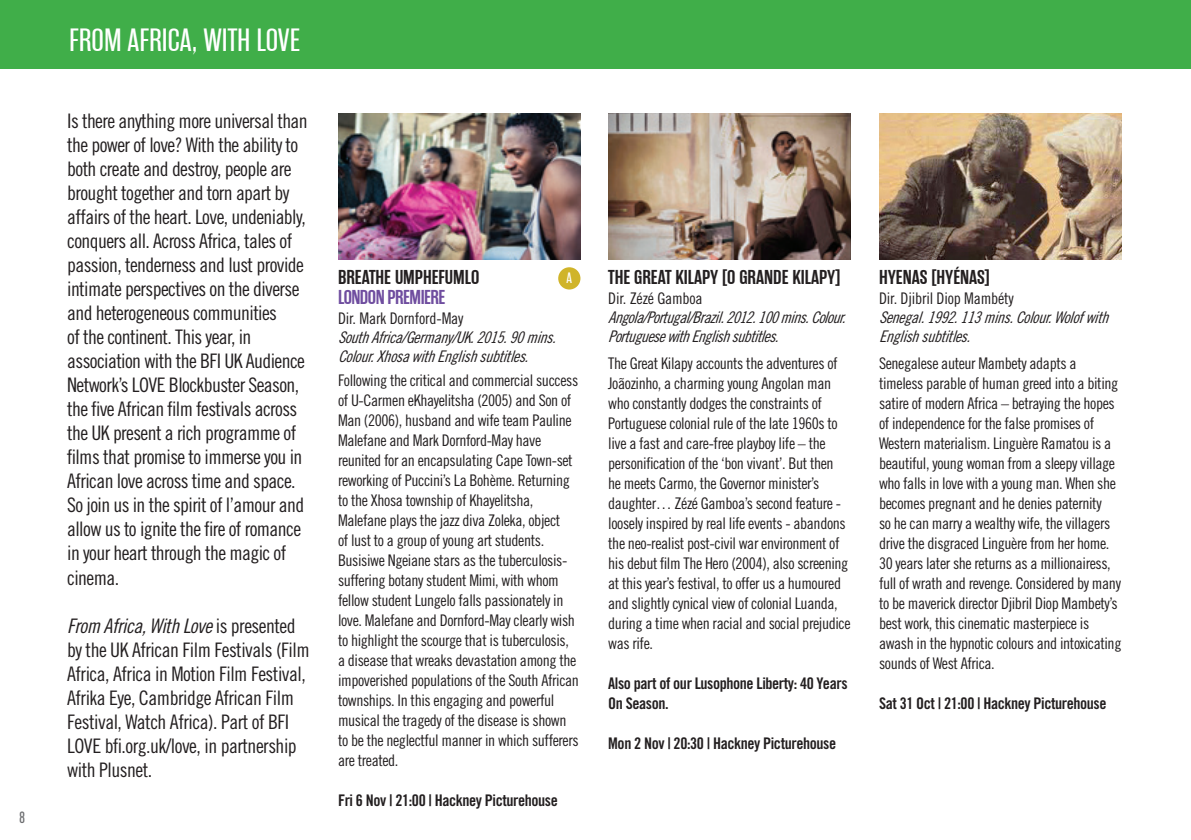
<style>
.page{position:relative;width:1191px;height:840px;background:#fff}
.page>*{position:absolute;margin:0;border:0;box-sizing:border-box;transform-origin:0 0}
.t1{font:32px "Rama Gothic E";color:#fff}
.t2{font:20px/24px "Trade Gothic LT Std Cn 18";letter-spacing:-.03em;color:#231f20}
.t3{font:600 20px "Rama Gothic E";color:#231f20}
.t4{font:20px "Trade Gothic LT Std Cn 18 Obl";letter-spacing:-.025em;color:#231f20}
.t5{font:600 20px "Rama Gothic E";letter-spacing:-.025em;color:#6f4d9f}
.t6{font:16px/20px "Trade Gothic LT Std Cn 18";letter-spacing:-.025em;color:#231f20}
.t7{font:16px/19px "Trade Gothic LT Std Cn 18 Obl";letter-spacing:-.025em;color:#231f20}
.t8{font:16px/20px "Trade Gothic LT Std Bd Cn 20";letter-spacing:-.025em;color:#231f20}
.t9{font:500 16px "DIN Cond";color:#6c6d70}
.t10{font:15px "Rama Gothic E";color:#fff}
.s1{font-family:"Trade Gothic LT Std Cn 18"}
</style>
<div class="page">
<div style="left:0;top:0;width:1191px;height:68px;background:#40ae49"></div>
<img style="left:608px;top:113px;width:242px;height:147px">
<img style="left:879px;top:113px;width:242px;height:147px">
<img style="left:338px;top:113px;width:242px;height:147px">
<div style="left:558px;top:267px;width:22px;height:22px;background:#d0b429;border-radius:50%"></div>
<p class="t9" style="left:19px;top:807px;width:8px">8</p>
<h1 class="t1" style="left:69px;top:23px;width:232px">FROM AFRICA, WITH LOVE</h1>
<p class="t2" style="left:67px;top:109px;width:242px">Is there anything more universal than the power of love? With the ability to both create and destroy, people are brought together and torn apart by affairs of the heart. Love, undeniably, conquers all. Across Africa, tales of passion, tenderness and lust provide intimate perspectives on the diverse and heterogeneous communities<br>of the continent. This year, in association with the BFI UK Audience Network’s LOVE Blockbuster Season, the five African film festivals across the UK present a rich programme of films that promise to immerse you in African love across time and space.<br>So join us in the spirit of l’amour and allow us to ignite the fire of romance in your heart through the magic of cinema.</p>
<p class="t4" style="left:67px;top:613px;width:230px">From Africa, With Love <span class="s1">is presented</span></p>
<p class="t2" style="left:67px;top:637px;width:244px">by the UK African Film Festivals (Film Africa, Africa in Motion Film Festival, Afrika Eye, Cambridge African Film Festival, Watch Africa). Part of BFI LOVE bfi.org.uk/love, in partnership with Plusnet.</p>
<p class="t3" style="left:338px;top:266px;width:143px">BREATHE UMPHEFUMLO</p>
<p class="t5" style="left:338px;top:286px;width:109px">LONDON PREMIERE</p>
<p class="t6" style="left:338px;top:308px;width:127px">Dir. Mark Dornford-May</p>
<p class="t7" style="left:338px;top:328px;width:221px">South Africa/Germany/UK. 2015. 90 mins.<br>Colour. Xhosa with English subtitles.</p>
<p class="t10" style="left:566px;top:270px;width:7px">A</p>
<p class="t6" style="left:338px;top:370px;width:242px">Following the critical and commercial success of U-Carmen eKhayelitsha (2005) and Son of Man (2006), husband and wife team Pauline Malefane and Mark Dornford-May have reunited for an encapsulating Cape Town-set reworking of Puccini’s La Bohème. Returning to the Xhosa township of Khayelitsha, Malefane plays the jazz diva Zoleka, object<br>of lust to a group of young art students.<br>Busisiwe Ngeiane stars as the tuberculosis&shy;suffering botany student Mimi, with whom fellow student Lungelo falls passionately in love. Malefane and Dornford-May clearly wish to highlight the scourge that is tuberculosis, a disease that wreaks devastation among the impoverished populations of the South African townships. In this engaging and powerful musical the tragedy of the disease is shown to be the neglectful manner in which sufferers are treated.</p>
<p class="t8" style="left:338px;top:790px;width:221px">Fri 6 Nov | 21:00 | Hackney Picturehouse</p>
<p class="t3" style="left:608px;top:266px;width:234px">THE GREAT KILAPY [O GRANDE KILAPY]</p>
<p class="t6" style="left:608px;top:288px;width:96px">Dir. Zézé Gamboa</p>
<p class="t7" style="left:608px;top:308px;width:240px">Angola/Portugal/Brazil.2012.100 mins.Colour.<br>Portuguese with English subtitles.</p>
<p class="t6" style="left:608px;top:352px;width:244px">The Great Kilapy accounts the adventures of Joãozinho, a charming young Angolan man who constantly dodges the constraints of Portuguese colonial rule of the late 1960s to live a fast and care-free playboy life – the personification of the ‘bon vivant’. But then<br>he meets Carmo, the Governor minister’s daughter… Zézé Gamboa’s second feature - loosely inspired by real life events - abandons the neo-realist post-civil war environment of his debut film The Hero (2004), also screening at this year’s festival, to offer us a humoured and slightly cynical view of colonial Luanda, during a time when racial and social prejudice was rife.</p>
<p class="t8" style="left:608px;top:672px;width:241px">Also part of our Lusophone Liberty: 40 Years<br>On Season.</p>
<p class="t8" style="left:608px;top:732px;width:229px">Mon 2 Nov | 20:30 | Hackney Picturehouse</p>
<p class="t3" style="left:879px;top:266px;width:112px">HYENAS [HYÉNAS]</p>
<p class="t6" style="left:879px;top:288px;width:136px">Dir. Djibril Diop Mambéty</p>
<p class="t7" style="left:879px;top:308px;width:231px">Senegal. 1992. 113 mins. Colour. Wolof with<br>English subtitles.</p>
<p class="t6" style="left:879px;top:353px;width:244px">Senegalese auteur Mambety adapts a timeless parable of human greed into a biting satire of modern Africa – betraying the hopes of independence for the false promises of Western materialism. Linguère Ramatou is a beautiful, young woman from a sleepy village who falls in love with a young man. When she becomes pregnant and he denies paternity<br>so he can marry a wealthy wife, the villagers drive the disgraced Linguère from her home.<br>30 years later she returns as a millionairess, full of wrath and revenge. Considered by many to be maverick director Djibril Diop Mambety’s best work, this cinematic masterpiece is awash in the hypnotic colours and intoxicating sounds of West Africa.</p>
<p class="t8" style="left:879px;top:693px;width:229px">Sat 31 Oct | 21:00 | Hackney Picturehouse</p>
</div>
